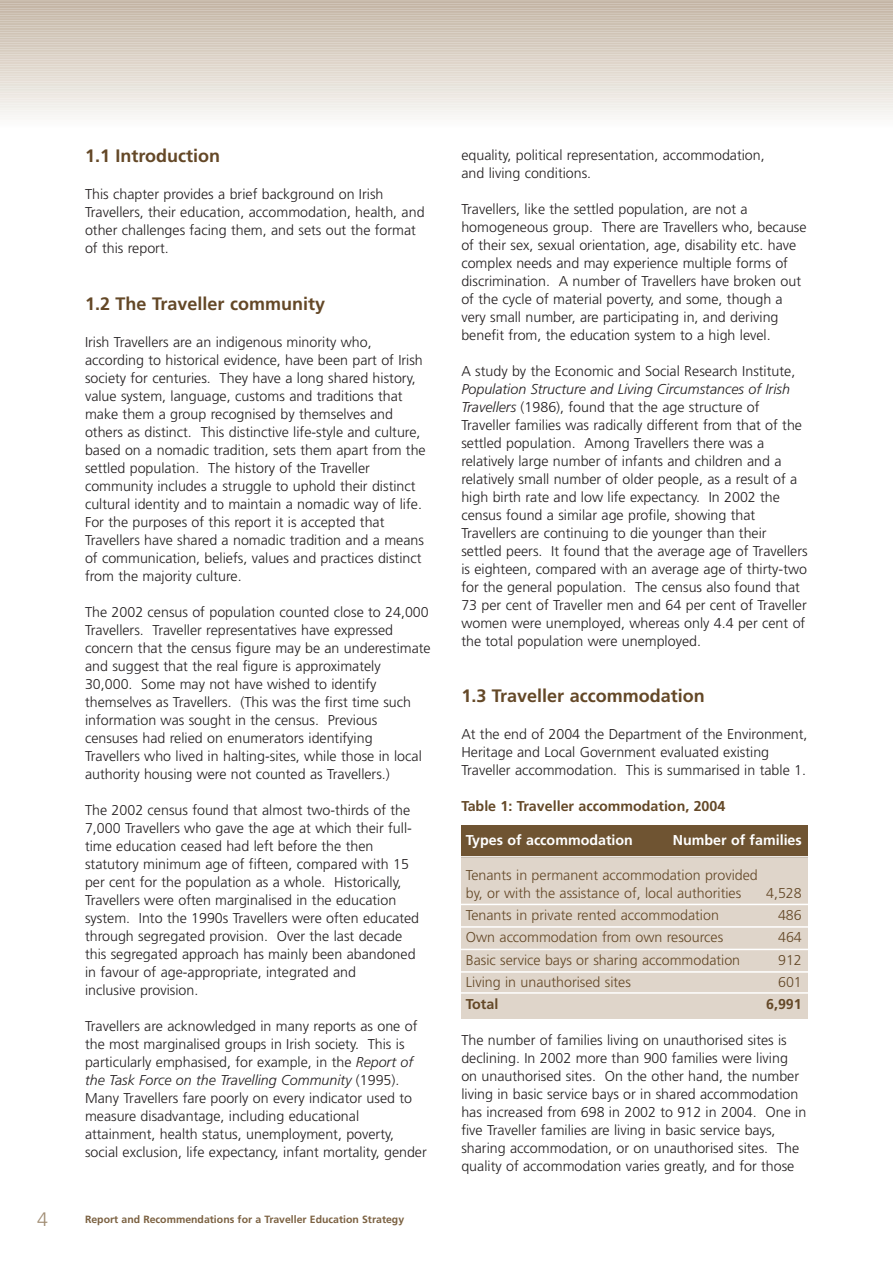
<style>
.page{position:relative;width:893px;height:1263px;background:#fff}
.page>*{position:absolute;margin:0;border:0;box-sizing:border-box;transform-origin:0 0}
.t1{font:300 19.5px "Frutiger";color:#a28e75}
.t2{font:700 18px "Frutiger";color:#644827}
.t3{font:300 14.25px/18px "Frutiger";color:#231f20}
.t4{font:300 14.25px/18px "Frutiger";color:#644827}
.t5{font:700 14.25px "Frutiger";color:#644827}
.t6{font:700 14.25px "Frutiger";color:#fff}
.t7{font:700 10.5px "Frutiger";color:#7b6141}
.s1{font-style:italic}
</style>
<div class="page">
<div style="left:0;top:0;width:893px;height:5px;background:#c3b4a4"></div>
<div style="left:0;top:2px;width:893px;height:5px;background:#d0c4b8"></div>
<hr style="left:0;top:4px;width:893px;height:4px;background:#c9bcad">
<hr style="left:0;top:6px;width:893px;height:4px;background:#c5b7a7">
<div style="left:0;top:7px;width:893px;height:5px;background:#d0c5b9"></div>
<hr style="left:0;top:9px;width:893px;height:4px;background:#ccbfb2">
<hr style="left:0;top:11px;width:893px;height:4px;background:#c7b9aa">
<div style="left:0;top:12px;width:893px;height:5px;background:#d0c4b7"></div>
<div style="left:0;top:14px;width:893px;height:5px;background:#d4cabe"></div>
<hr style="left:0;top:16px;width:893px;height:4px;background:#c9bcad">
<div style="left:0;top:17px;width:893px;height:5px;background:#cec2b5"></div>
<div style="left:0;top:19px;width:893px;height:5px;background:#d6ccc0"></div>
<hr style="left:0;top:21px;width:893px;height:4px;background:#ccbfb0">
<div style="left:0;top:24px;width:893px;height:5px;background:#d7cdc2"></div>
<hr style="left:0;top:26px;width:893px;height:4px;background:#d2c7ba">
<hr style="left:0;top:28px;width:893px;height:4px;background:#cec2b4">
<div style="left:0;top:29px;width:893px;height:5px;background:#d6cdc1"></div>
<div style="left:0;top:31px;width:893px;height:5px;background:#dad1c6"></div>
<hr style="left:0;top:33px;width:893px;height:4px;background:#d1c5b7">
<div style="left:0;top:34px;width:893px;height:5px;background:#d7cdc0"></div>
<div style="left:0;top:36px;width:893px;height:5px;background:#dbd3c9"></div>
<hr style="left:0;top:38px;width:893px;height:4px;background:#d3c7bb">
<div style="left:0;top:41px;width:893px;height:5px;background:#ddd4ca"></div>
<hr style="left:0;top:43px;width:893px;height:4px;background:#d5cabe">
<div style="left:0;top:46px;width:893px;height:5px;background:#ddd5cb"></div>
<svg style="left:0;top:48px;width:893px;height:4px;fill:#d7cdc0"></svg>
<div style="left:0;top:51px;width:893px;height:5px;background:#ded5cb"></div>
<div style="left:0;top:53px;width:893px;height:5px;background:#e2dbd1"></div>
<hr style="left:0;top:55px;width:893px;height:4px;background:#dcd1c6">
<div style="left:0;top:58px;width:893px;height:5px;background:#e4dcd4"></div>
<hr style="left:0;top:60px;width:893px;height:4px;background:#ded4c9">
<div style="left:0;top:63px;width:893px;height:5px;background:#e5ded5"></div>
<hr style="left:0;top:65px;width:893px;height:4px;background:#e0d8cd">
<div style="left:0;top:68px;width:893px;height:5px;background:#e5dfd6"></div>
<div style="left:0;top:70px;width:893px;height:5px;background:#e8e2da"></div>
<hr style="left:0;top:72px;width:893px;height:4px;background:#e3dcd2">
<div style="left:0;top:75px;width:893px;height:5px;background:#e9e4dd"></div>
<hr style="left:0;top:77px;width:893px;height:4px;background:#e6dfd6">
<div style="left:0;top:80px;width:893px;height:5px;background:#ece6e0"></div>
<hr style="left:0;top:82px;width:893px;height:4px;background:#e7e2da">
<div style="left:0;top:85px;width:893px;height:5px;background:#e8e4dd"></div>
<div style="left:0;top:90px;width:893px;height:5px;background:#ece6e0"></div>
<div style="left:0;top:95px;width:893px;height:5px;background:#efeae4"></div>
<hr style="left:0;top:99px;width:893px;height:4px;background:#f0ece7">
<div style="left:0;top:102px;width:893px;height:5px;background:#f1eeea"></div>
<div style="left:0;top:107px;width:893px;height:5px;background:#f4f2ee"></div>
<div style="left:0;top:112px;width:893px;height:5px;background:#f6f5f3"></div>
<div style="left:0;top:117px;width:893px;height:5px;background:#f9f8f6"></div>
<hr style="left:0;top:121px;width:893px;height:4px;background:#fbfbfa">
<div style="left:461px;top:825px;width:347px;height:194px;background:#dfd5ca"></div>
<div style="left:461px;top:825px;width:347px;height:32px;background:#6f5432"></div>
<hr style="left:458px;top:856px;width:358px;height:2px;background:#fff">
<hr style="left:458px;top:904px;width:358px;height:1px;background:#fff">
<hr style="left:458px;top:926px;width:358px;height:2px;background:#fff">
<hr style="left:458px;top:949px;width:358px;height:1px;background:#fff">
<hr style="left:458px;top:971px;width:358px;height:2px;background:#fff">
<hr style="left:458px;top:992px;width:358px;height:2px;background:#fff">
<p class="t2" style="left:85px;top:149px;width:137px">1.1 Introduction</p>
<p class="t3" style="left:85px;top:186px;width:341px">This chapter provides a brief background on Irish Travellers, their education, accommodation, health, and other challenges facing them, and sets out the format of this report.</p>
<p class="t2" style="left:85px;top:297px;width:241px">1.2 The Traveller community</p>
<p class="t3" style="left:85px;top:334px;width:342px">Irish Travellers are an indigenous minority who, according to historical evidence, have been part of Irish society for centuries. They have a long shared history, value system, language, customs and traditions that make them a group recognised by themselves and others as distinct. This distinctive life-style and culture, based on a nomadic tradition, sets them apart from the settled population. The history of the Traveller community includes a struggle to uphold their distinct cultural identity and to maintain a nomadic way of life.<br>For the purposes of this report it is accepted that Travellers have shared a nomadic tradition and a means of communication, beliefs, values and practices distinct from the majority culture.</p>
<p class="t3" style="left:85px;top:604px;width:347px">The 2002 census of population counted close to 24,000<br>Travellers. Traveller representatives have expressed concern that the census figure may be an underestimate and suggest that the real figure is approximately 30,000. Some may not have wished to identify themselves as Travellers. (This was the first time such information was sought in the census. Previous censuses had relied on enumerators identifying Travellers who lived in halting-sites, while those in local authority housing were not counted as Travellers.)</p>
<p class="t3" style="left:85px;top:802px;width:336px">The 2002 census found that almost two-thirds of the 7,000 Travellers who gave the age at which their full&shy;time education ceased had left before the then statutory minimum age of fifteen, compared with 15 per cent for the population as a whole. Historically, Travellers were often marginalised in the education system. Into the 1990s Travellers were often educated through segregated provision. Over the last decade this segregated approach has mainly been abandoned in favour of age-appropriate, integrated and<br>inclusive provision.</p>
<p class="t3" style="left:85px;top:1018px;width:343px">Travellers are acknowledged in many reports as one of the most marginalised groups in Irish society. This is particularly emphasised, for example, in the <span class="s1">Report of the Task Force on the Travelling Community</span> (1995).<br>Many Travellers fare poorly on every indicator used to measure disadvantage, including educational attainment, health status, unemployment, poverty, social exclusion, life expectancy, infant mortality, gender</p>
<h1 class="t1" style="left:37px;top:1211px;width:12px">4</h1>
<p class="t7" style="left:85px;top:1215px;width:321px">Report and Recommendations for a Traveller Education Strategy</p>
<p class="t3" style="left:461px;top:147px;width:305px">equality, political representation, accommodation, and living conditions.</p>
<p class="t3" style="left:461px;top:201px;width:347px">Travellers, like the settled population, are not a homogeneous group. There are Travellers who, because of their sex, sexual orientation, age, disability etc. have complex needs and may experience multiple forms of discrimination. A number of Travellers have broken out of the cycle of material poverty, and some, though a very small number, are participating in, and deriving benefit from, the education system to a high level.</p>
<p class="t3" style="left:461px;top:363px;width:335px">A study by the Economic and Social Research Institute,</p>
<p class="t3" style="left:461px;top:381px;width:348px"><span class="s1">Population Structure and Living Circumstances of Irish Travellers</span> (1986), found that the age structure of Traveller families was radically different from that of the settled population. Among Travellers there was a relatively large number of infants and children and a relatively small number of older people, as a result of a high birth rate and low life expectancy. In 2002 the census found a similar age profile, showing that Travellers are continuing to die younger than their settled peers. It found that the average age of Travellers is eighteen, compared with an average age of thirty-two for the general population. The census also found that 73 per cent of Traveller men and 64 per cent of Traveller women were unemployed, whereas only 4.4 per cent of the total population were unemployed.</p>
<p class="t2" style="left:461px;top:689px;width:245px">1.3 Traveller accommodation</p>
<p class="t3" style="left:461px;top:726px;width:348px">At the end of 2004 the Department of the Environment,<br>Heritage and Local Government evaluated existing<br>Traveller accommodation. This is summarised in table 1.</p>
<p class="t5" style="left:461px;top:801px;width:266px">Table 1: Traveller accommodation, 2004</p>
<p class="t6" style="left:466px;top:834px;width:169px">Types of accommodation</p>
<p class="t6" style="left:673px;top:834px;width:131px">Number of families</p>
<p class="t4" style="left:466px;top:867px;width:293px">Tenants in permanent accommodation provided by, or with the assistance of, local authorities</p>
<p class="t4" style="left:766px;top:885px;width:37px">4,528</p>
<p class="t4" style="left:466px;top:907px;width:255px">Tenants in private rented accommodation</p>
<p class="t4" style="left:778px;top:907px;width:25px">486</p>
<p class="t4" style="left:466px;top:929px;width:259px">Own accommodation from own resources</p>
<p class="t4" style="left:778px;top:929px;width:25px">464</p>
<p class="t4" style="left:466px;top:952px;width:276px">Basic service bays or sharing accommodation</p>
<p class="t4" style="left:778px;top:952px;width:25px">912</p>
<p class="t4" style="left:466px;top:974px;width:167px">Living in unauthorised sites</p>
<p class="t4" style="left:778px;top:974px;width:25px">601</p>
<p class="t5" style="left:466px;top:998px;width:34px">Total</p>
<p class="t5" style="left:766px;top:998px;width:37px">6,991</p>
<p class="t3" style="left:461px;top:1032px;width:346px">The number of families living on unauthorised sites is declining. In 2002 more than 900 families were living on unauthorised sites. On the other hand, the number living in basic service bays or in shared accommodation has increased from 698 in 2002 to 912 in 2004. One in five Traveller families are living in basic service bays, sharing accommodation, or on unauthorised sites. The quality of accommodation varies greatly, and for those</p>
</div>
